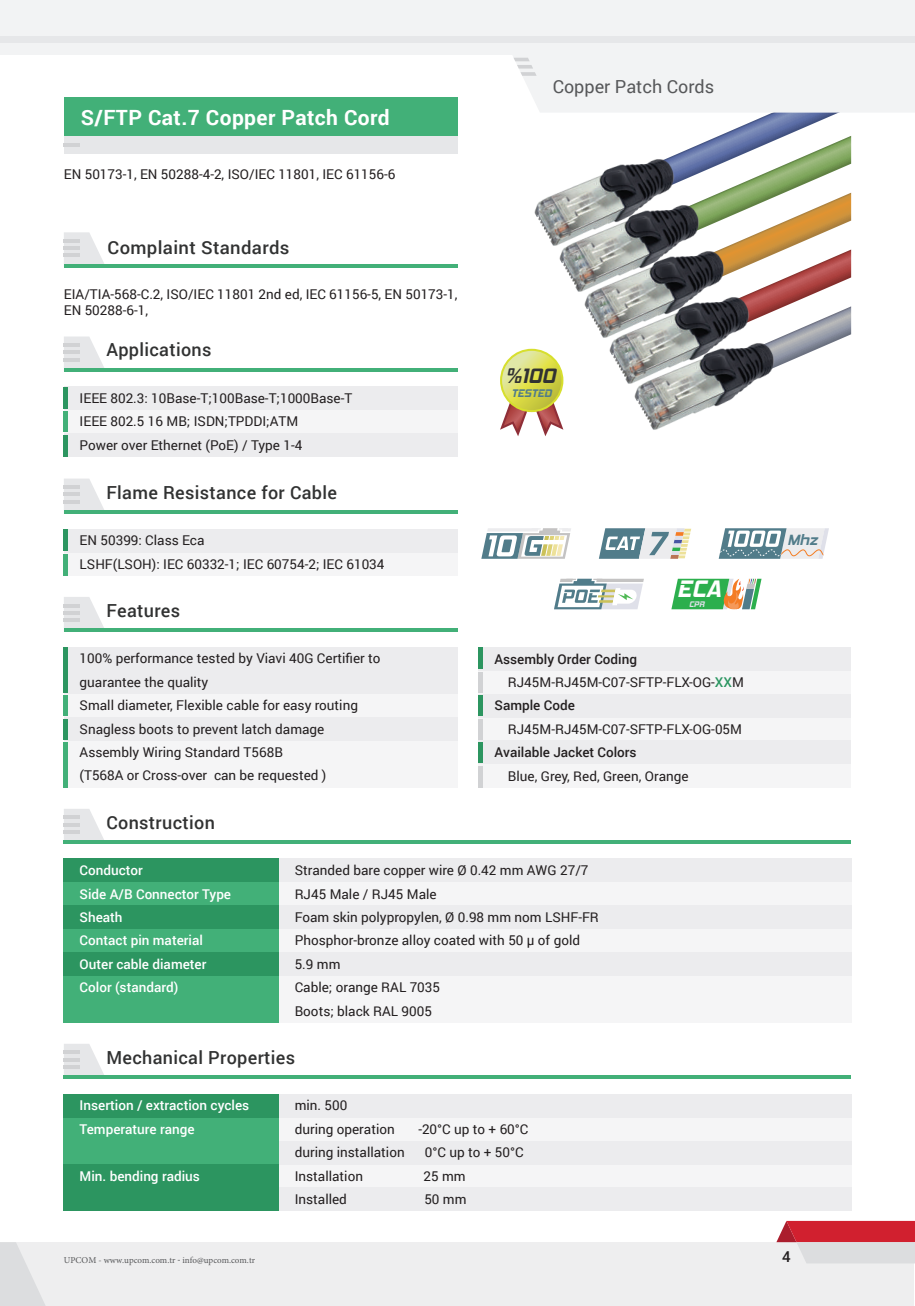
<style>
.page{position:relative;width:915px;height:1306px;background:#fff}
.page>*{position:absolute;margin:0;border:0;box-sizing:border-box;transform-origin:0 0}
.t1{font:italic 700 24px "Hemi Head Rg";color:#fff}
.t2{font:700 21px "Roboto";letter-spacing:.02em;color:#fff}
.t3{font:italic 700 21px "Hemi Head Rg";color:#313232}
.t4{font:500 18px "Roboto";letter-spacing:.02em;color:#313232}
.t5{font:18px "Roboto";color:#57585a}
.t6{font:500 15px "Roboto";color:#231f20}
.t7{font:italic 700 14.85px "Hemi Head Rg";color:#517c8a}
.t8{font:13.5px/23.4px "Roboto";color:#231f20}
.t9{font:500 13.5px/23.4px "Roboto";color:#fff}
.t10{font:500 13.5px "Roboto";color:#231f20}
.t11{font:italic 700 11.1px "Hemi Head Rg";color:#517c8a}
.t12{font:9px "Minion Pro";color:#57585a}
.t13{font:italic 700 8.1px "Hemi Head Rg";color:#dfe0e9}
.s1{font-weight:500;color:#2a9560}
.s2{font-family:"Roboto"}
</style>
<div class="page">
<div style="left:0;top:1242px;width:913px;height:63px;background:#eeeeef"></div>
<svg style="left:776px;top:1220px;width:138px;height:43px;background:#d8868e"></svg>
<svg style="left:0;top:1242px;width:45px;height:63px"></svg>
<div style="left:0;top:0;width:914px;height:54px;background:#f2f3f4"></div>
<div style="left:0;top:36px;width:914px;height:7px;background:#e6e7e9"></div>
<svg style="left:500px;top:54px;width:414px;height:382px"></svg>
<svg style="left:500px;top:349px;width:63px;height:63px"></svg>
<svg style="left:502px;top:351px;width:59px;height:59px;background:#d8da5f"></svg>
<svg style="left:598px;top:528px;width:93px;height:31px;background:#acbcbe"></svg>
<svg style="left:718px;top:528px;width:110px;height:31px"></svg>
<div style="left:64px;top:97px;width:393px;height:39px;background:#42b078"></div>
<div style="left:64px;top:136px;width:393px;height:17px;background:#e6e7e9"></div>
<div style="left:64px;top:529px;width:393px;height:46px;background:#f5f5f6"></div>
<svg style="left:64px;top:232px;width:40px;height:32px"></svg>
<hr style="left:64px;top:239px;width:16px;height:4px;background:#d1d2d4">
<hr style="left:64px;top:246px;width:16px;height:4px;background:#d1d2d4">
<hr style="left:64px;top:254px;width:16px;height:3px;background:#d1d2d4">
<hr style="left:64px;top:264px;width:393px;height:3px;background:#42b078">
<svg style="left:64px;top:336px;width:40px;height:32px"></svg>
<hr style="left:64px;top:343px;width:16px;height:4px;background:#d1d2d4">
<hr style="left:64px;top:350px;width:16px;height:4px;background:#d1d2d4">
<hr style="left:64px;top:358px;width:16px;height:3px;background:#d1d2d4">
<hr style="left:64px;top:368px;width:393px;height:4px;background:#42b078">
<svg style="left:64px;top:478px;width:40px;height:32px"></svg>
<hr style="left:64px;top:485px;width:16px;height:4px;background:#d1d2d4">
<hr style="left:64px;top:492px;width:16px;height:4px;background:#d1d2d4">
<hr style="left:64px;top:500px;width:16px;height:3px;background:#d1d2d4">
<hr style="left:64px;top:510px;width:393px;height:4px;background:#42b078">
<svg style="left:64px;top:597px;width:40px;height:31px"></svg>
<svg style="left:64px;top:603px;width:16px;height:4px"></svg>
<hr style="left:64px;top:611px;width:16px;height:3px;background:#d1d2d4">
<hr style="left:64px;top:618px;width:16px;height:4px;background:#d1d2d4">
<hr style="left:64px;top:628px;width:393px;height:4px;background:#42b078">
<div style="left:64px;top:529px;width:393px;height:23px;background:#ececee"></div>
<div style="left:64px;top:858px;width:215px;height:164px;background:#42b078"></div>
<svg style="left:64px;top:809px;width:40px;height:31px"></svg>
<hr style="left:64px;top:815px;width:16px;height:4px;background:#d1d2d4">
<svg style="left:64px;top:822px;width:16px;height:4px"></svg>
<hr style="left:64px;top:830px;width:16px;height:3px;background:#d1d2d4">
<hr style="left:64px;top:840px;width:786px;height:4px;background:#42b078">
<div style="left:64px;top:858px;width:215px;height:24px;background:#2c9560"></div>
<div style="left:64px;top:905px;width:215px;height:23px;background:#2c9560"></div>
<div style="left:64px;top:952px;width:215px;height:23px;background:#2c9560"></div>
<div style="left:279px;top:858px;width:571px;height:164px;background:#f5f5f6"></div>
<div style="left:279px;top:858px;width:571px;height:24px;background:#ececee"></div>
<div style="left:279px;top:905px;width:571px;height:23px;background:#ececee"></div>
<div style="left:279px;top:952px;width:571px;height:23px;background:#ececee"></div>
<div style="left:64px;top:1094px;width:215px;height:116px;background:#42b078"></div>
<svg style="left:64px;top:1044px;width:40px;height:31px"></svg>
<hr style="left:64px;top:1050px;width:16px;height:4px;background:#d1d2d4">
<svg style="left:64px;top:1057px;width:16px;height:4px"></svg>
<hr style="left:64px;top:1065px;width:16px;height:3px;background:#d1d2d4">
<hr style="left:64px;top:1075px;width:786px;height:4px;background:#42b078">
<div style="left:64px;top:1094px;width:215px;height:23px;background:#2c9560"></div>
<div style="left:64px;top:1164px;width:215px;height:23px;background:#2c9560"></div>
<div style="left:64px;top:1187px;width:215px;height:23px;background:#2c9560"></div>
<div style="left:279px;top:1094px;width:571px;height:116px;background:#f5f5f6"></div>
<div style="left:279px;top:1094px;width:571px;height:23px;background:#ececee"></div>
<div style="left:279px;top:1140px;width:571px;height:24px;background:#ececee"></div>
<div style="left:279px;top:1187px;width:571px;height:23px;background:#ececee"></div>
<div style="left:64px;top:387px;width:393px;height:70px;background:#f5f5f6"></div>
<div style="left:64px;top:387px;width:393px;height:23px;background:#ececee"></div>
<div style="left:64px;top:433px;width:393px;height:24px;background:#ececee"></div>
<div style="left:64px;top:647px;width:393px;height:140px;background:#f5f5f6"></div>
<div style="left:64px;top:647px;width:393px;height:23px;background:#ececee"></div>
<div style="left:64px;top:670px;width:393px;height:24px;background:#ececee"></div>
<div style="left:64px;top:717px;width:393px;height:23px;background:#ececee"></div>
<hr style="left:64px;top:143px;width:16px;height:4px;background:#d1d2d4">
<div style="left:478px;top:647px;width:372px;height:140px;background:#f5f5f6"></div>
<div style="left:478px;top:647px;width:372px;height:23px;background:#ececee"></div>
<div style="left:478px;top:694px;width:372px;height:23px;background:#ececee"></div>
<div style="left:478px;top:740px;width:372px;height:24px;background:#ececee"></div>
<hr style="left:64px;top:529px;width:4px;height:21px;background:#2c9560">
<hr style="left:64px;top:553px;width:4px;height:22px;background:#42b078">
<hr style="left:64px;top:386px;width:4px;height:22px;background:#2c9560">
<hr style="left:64px;top:435px;width:4px;height:22px;background:#2c9560">
<hr style="left:64px;top:411px;width:4px;height:21px;background:#42b078">
<hr style="left:64px;top:647px;width:4px;height:45px;background:#2c9560">
<hr style="left:64px;top:719px;width:4px;height:20px;background:#2c9560">
<hr style="left:64px;top:695px;width:4px;height:20px;background:#42b078">
<hr style="left:64px;top:742px;width:4px;height:45px;background:#42b078">
<div style="left:478px;top:647px;width:5px;height:22px;background:#2c9560"></div>
<div style="left:478px;top:672px;width:5px;height:20px;background:#d1d2d4"></div>
<div style="left:478px;top:695px;width:5px;height:20px;background:#2c9560"></div>
<div style="left:478px;top:718px;width:5px;height:21px;background:#d1d2d4"></div>
<div style="left:478px;top:765px;width:5px;height:22px;background:#d1d2d4"></div>
<div style="left:478px;top:742px;width:5px;height:20px;background:#2c9560"></div>
<svg style="left:481px;top:528px;width:90px;height:31px"></svg>
<svg style="left:671px;top:578px;width:90px;height:31px;background:#72b774"></svg>
<svg style="left:554px;top:578px;width:89px;height:31px"></svg>
<h2 class="t2" style="left:81px;top:102px;width:310px">S/FTP Cat.7 Copper Patch Cord</h2>
<p class="t8" style="left:64px;top:162px;width:333px">EN 50173-1, EN 50288-4-2, ISO/IEC 11801, IEC 61156-6</p>
<h3 class="t4" style="left:107px;top:234px;width:183px">Complaint Standards</h3>
<p class="t8" style="left:64px;top:285px;width:395px;line-height:16.2px">EIA/TIA-568-C.2, ISO/IEC 11801 2nd ed, IEC 61156-5, EN 50173-1,<br>EN 50288-6-1,</p>
<h3 class="t4" style="left:106px;top:337px;width:106px">Applications</h3>
<p class="t8" style="left:80px;top:386px;width:274px">IEEE 802.3: 10Base-T;100Base-T;1000Base-T<br>IEEE 802.5 16 MB; ISDN;TPDDI;ATM<br>Power over Ethernet (PoE) / Type 1-4</p>
<h3 class="t4" style="left:106px;top:479px;width:232px">Flame Resistance for Cable</h3>
<p class="t8" style="left:80px;top:528px;width:306px">EN 50399: Class Eca<br>LSHF(LSOH): IEC 60332-1; IEC 60754-2; IEC 61034</p>
<h3 class="t4" style="left:106px;top:598px;width:75px">Features</h3>
<h3 class="t5" style="left:552px;top:74px;width:163px">Copper Patch Cords</h3>
<h2 class="t3" style="left:505px;top:363px;width:52px">%100</h2>
<p class="t11" style="left:511px;top:386px;width:42px">TESTED</p>
<h1 class="t1" style="left:677px;top:574px;width:46px">ECA</h1>
<p class="t13" style="left:688px;top:599px;width:17px">CPR</p>
<p class="t8" style="left:80px;top:646px;width:302px">100% performance tested by Viavi 40G Certifier to guarantee the quality<br>Small diameter, Flexible cable for easy routing Snagless boots to prevent latch damage Assembly Wiring Standard T568B<br>(T568A or Cross-over can be requested )</p>
<p class="t10" style="left:494px;top:649px;width:144px">Assembly Order Coding</p>
<p class="t8" style="left:507px;top:670px;width:237px">RJ45M-RJ45M-C07-SFTP-FLX-OG-<span class="s1">XX</span>M</p>
<p class="t8" style="left:507px;top:716px;width:235px">RJ45M-RJ45M-C07-SFTP-FLX-OG-05M</p>
<p class="t8" style="left:507px;top:763px;width:182px">Blue, Grey, Red, Green, Orange</p>
<p class="t10" style="left:494px;top:696px;width:82px">Sample Code</p>
<p class="t10" style="left:494px;top:743px;width:143px">Available Jacket Colors</p>
<h3 class="t4" style="left:106px;top:809px;width:110px">Construction</h3>
<p class="t9" style="left:80px;top:858px;width:153px">Conductor<br>Side A/B Connector Type<br>Sheath<br>Contact pin material<br>Outer cable diameter<br>Color (standard)</p>
<p class="t8" style="left:294px;top:858px;width:305px">Stranded bare copper wire Ø 0.42 mm AWG 27/7<br>RJ45 Male / RJ45 Male<br>Foam skin polypropylen, Ø 0.98 mm nom LSHF-FR<br>Phosphor-bronze alloy coated with 50 μ of gold<br>5.9 mm<br>Cable; orange RAL 7035<br>Boots; black RAL 9005</p>
<h3 class="t4" style="left:106px;top:1044px;width:190px">Mechanical Properties</h3>
<p class="t9" style="left:80px;top:1093px;width:171px">Insertion / extraction cycles<br>Temperature range</p>
<p class="t9" style="left:80px;top:1163px;width:122px">Min. bending radius</p>
<p class="t8" style="left:294px;top:1093px;width:102px">min. 500<br>during operation</p>
<p class="t8" style="left:418px;top:1116px;width:112px">-20°C up to + 60°C</p>
<p class="t8" style="left:294px;top:1140px;width:111px">during installation</p>
<p class="t8" style="left:425px;top:1140px;width:100px">0°C up to + 50°C</p>
<p class="t8" style="left:294px;top:1163px;width:70px">Installation</p>
<p class="t8" style="left:423px;top:1163px;width:44px">25 mm</p>
<p class="t8" style="left:294px;top:1186px;width:54px">Installed</p>
<p class="t8" style="left:424px;top:1186px;width:44px">50 mm</p>
<p class="t12" style="left:64px;top:1253px;width:192px">UPCOM - www.upcom.com.tr <span class="s2">-</span> info@upcom.com.tr</p>
<p class="t7" style="left:787px;top:531px;width:32px">Mhz</p>
<p class="t6" style="left:781px;top:1246px;width:10px">4</p>
</div>
